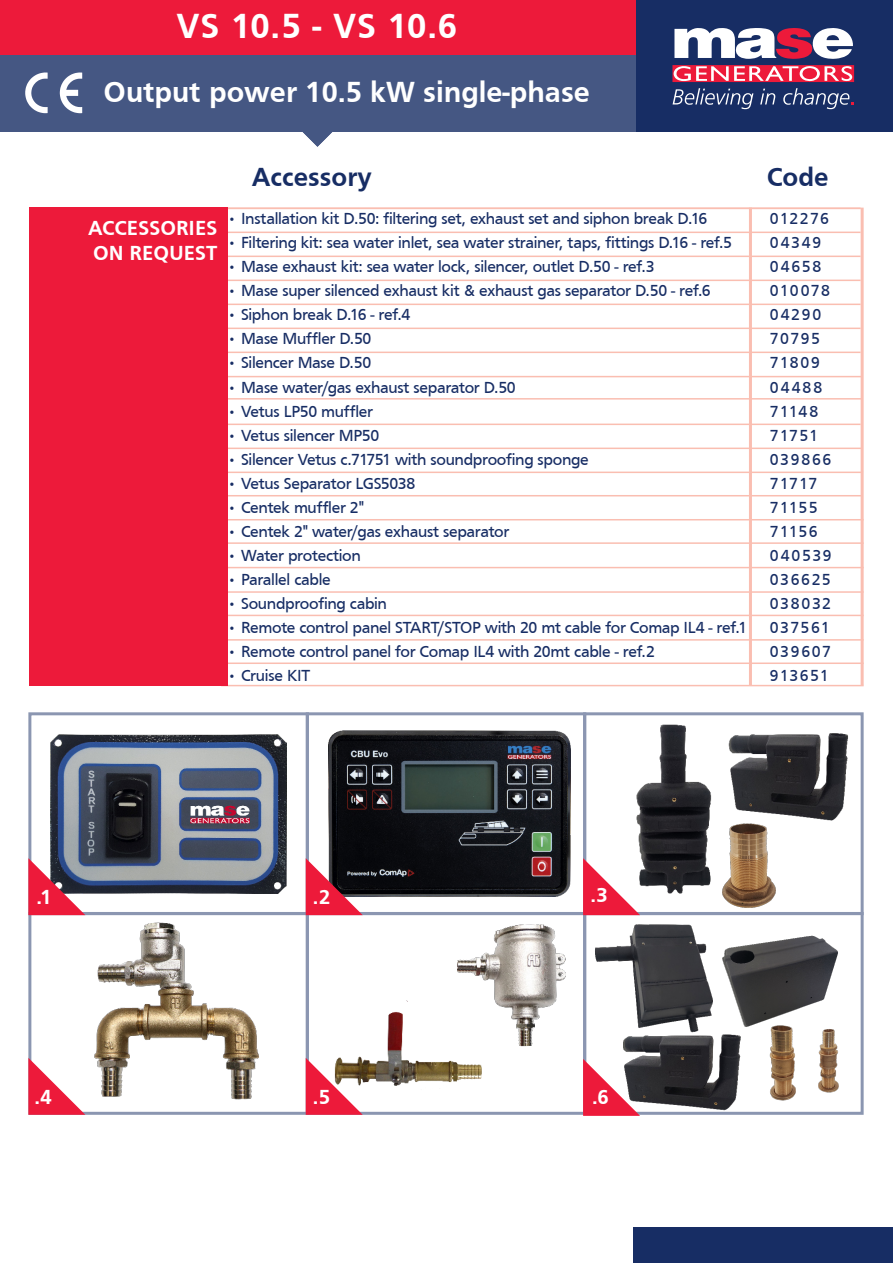
<style>
.page{position:relative;width:893px;height:1263px;background:#fff}
.page>*{position:absolute;margin:0;border:0;box-sizing:border-box;transform-origin:0 0}
._03_Modello_retro{font:700 36px "Frutiger";letter-spacing:.005em;color:#fff}
._03_Modello_retro-2{font:700 30px "Frutiger";color:#fff}
.t1{font:700 27px "Frutiger";color:#172d64}
.t2{font:700 21px "Frutiger";letter-spacing:-.005em;color:#fff}
._17_Asterisco{font:16.5px "Frutiger";letter-spacing:-.02em;color:#172d64}
</style>
<div class="page">
<div style="left:634px;top:0;width:259px;height:132px;background:#172d64"></div>
<svg style="left:674px;top:28px;width:179px;height:31px"></svg>
<svg style="left:672px;top:65px;width:182px;height:17px;background:#f05e74"></svg>
<svg style="left:673px;top:88px;width:80px;height:21px"></svg>
<svg style="left:760px;top:89px;width:15px;height:15px"></svg>
<svg style="left:783px;top:88px;width:71px;height:21px"></svg>
<div style="left:634px;top:1228px;width:259px;height:35px;background:#172d64"></div>
<div style="left:0;top:54px;width:636px;height:78px;background:#455783"></div>
<div style="left:0;top:0;width:636px;height:54px;background:#ed1a3a"></div>
<svg style="left:60px;top:73px;width:22px;height:40px"></svg>
<svg style="left:25px;top:73px;width:23px;height:41px"></svg>
<svg style="left:302px;top:132px;width:31px;height:15px"></svg>
<hr style="left:749px;top:208px;width:3px;height:477px;background:#fabeb1">
<hr style="left:861px;top:208px;width:3px;height:477px;background:#fabeb1">
<hr style="left:218px;top:232px;width:643px;height:1px;background:#fabeb1">
<hr style="left:218px;top:208px;width:643px;height:1px;background:#fabeb1">
<hr style="left:221px;top:472px;width:642px;height:1px;background:#fabeb1">
<hr style="left:221px;top:519px;width:643px;height:1px;background:#fabeb1">
<hr style="left:218px;top:352px;width:643px;height:1px;background:#fabeb1">
<hr style="left:218px;top:328px;width:643px;height:1px;background:#fabeb1">
<hr style="left:218px;top:304px;width:643px;height:1px;background:#fabeb1">
<hr style="left:218px;top:280px;width:643px;height:1px;background:#fabeb1">
<hr style="left:218px;top:256px;width:643px;height:1px;background:#fabeb1">
<hr style="left:218px;top:424px;width:643px;height:1px;background:#fabeb1">
<hr style="left:227px;top:495px;width:634px;height:1px;background:#fabeb1">
<hr style="left:227px;top:448px;width:634px;height:1px;background:#fabeb1">
<hr style="left:227px;top:398px;width:635px;height:2px;background:#fabeb1">
<hr style="left:227px;top:376px;width:635px;height:1px;background:#fabeb1">
<hr style="left:221px;top:542px;width:643px;height:2px;background:#fabeb1">
<div style="left:583px;top:912px;width:281px;height:203px;border:3px solid #8b96b1"></div>
<div style="left:28px;top:912px;width:281px;height:203px;border:3px solid #8b96b1"></div>
<div style="left:583px;top:712px;width:281px;height:203px;border:3px solid #8b96b1"></div>
<div style="left:306px;top:712px;width:280px;height:203px;border:3px solid #8b96b1"></div>
<img style="left:328px;top:730px;width:242px;height:167px">
<div style="left:28px;top:712px;width:281px;height:203px;border:3px solid #8b96b1"></div>
<img style="left:51px;top:734px;width:236px;height:159px">
<div style="left:306px;top:912px;width:280px;height:203px;border:3px solid #8b96b1"></div>
<svg style="left:28px;top:858px;width:57px;height:57px;background:#b44f66"></svg>
<svg style="left:28px;top:1058px;width:57px;height:57px"></svg>
<svg style="left:306px;top:858px;width:57px;height:57px;background:#9e3647"></svg>
<svg style="left:306px;top:1058px;width:57px;height:57px"></svg>
<svg style="left:583px;top:858px;width:57px;height:57px"></svg>
<svg style="left:583px;top:1059px;width:40px;height:57px"></svg>
<img style="left:613px;top:724px;width:98px;height:183px">
<img style="left:711px;top:733px;width:137px;height:88px">
<img style="left:705px;top:813px;width:89px;height:102px">
<img style="left:333px;top:924px;width:239px;height:189px">
<img style="left:585px;top:915px;width:138px;height:125px">
<img style="left:623px;top:1024px;width:131px;height:92px">
<img style="left:717px;top:932px;width:121px;height:96px">
<img style="left:754px;top:1022px;width:85px;height:79px">
<img style="left:80px;top:922px;width:179px;height:187px">
<hr style="left:221px;top:662px;width:643px;height:2px;background:#fabeb1">
<hr style="left:221px;top:639px;width:643px;height:2px;background:#fabeb1">
<hr style="left:221px;top:615px;width:643px;height:1px;background:#fabeb1">
<hr style="left:221px;top:591px;width:643px;height:2px;background:#fabeb1">
<hr style="left:221px;top:567px;width:643px;height:1px;background:#fabeb1">
<hr style="left:221px;top:685px;width:643px;height:1px;background:#fabeb1">
<div style="left:29px;top:207px;width:198px;height:479px;background:#ed1a3a"></div>
<p class="_03_Modello_retro" style="left:176px;top:5px;width:282px">VS 10.5 - VS 10.6</p>
<p class="_03_Modello_retro-2" style="left:104px;top:75px;width:488px">Output power 10.5 kW single-phase</p>
<p class="t2" style="left:88px;top:216px;width:131px">ACCESSORIES</p>
<p class="t2" style="left:93px;top:241px;width:126px">ON REQUEST</p>
<p class="t1" style="left:252px;top:161px;width:122px">Accessory</p>
<p class="t1" style="left:767px;top:161px;width:64px">Code</p>
<p class="_17_Asterisco" style="left:227px;top:210px;width:482px">• Installation kit D.50: filtering set, exhaust set and siphon break D.16</p>
<p class="_17_Asterisco" style="left:227px;top:234px;width:506px">• Filtering kit: sea water inlet, sea water strainer, taps, fittings D.16 - ref.5</p>
<p class="_17_Asterisco" style="left:227px;top:258px;width:429px">• Mase exhaust kit: sea water lock, silencer, outlet D.50 - ref.3</p>
<p class="_17_Asterisco" style="left:227px;top:282px;width:485px">• Mase super silenced exhaust kit &amp; exhaust gas separator D.50 - ref.6</p>
<p class="_17_Asterisco" style="left:227px;top:306px;width:185px">• Siphon break D.16 - ref.4</p>
<p class="_17_Asterisco" style="left:227px;top:330px;width:146px">• Mase Muffler D.50</p>
<p class="_17_Asterisco" style="left:227px;top:354px;width:145px">• Silencer Mase D.50</p>
<p class="_17_Asterisco" style="left:227px;top:378px;width:290px">• Mase water/gas exhaust separator D.50</p>
<p class="_17_Asterisco" style="left:227px;top:402px;width:147px">• Vetus LP50 muffler</p>
<p class="_17_Asterisco" style="left:227px;top:426px;width:154px">• Vetus silencer MP50</p>
<p class="_17_Asterisco" style="left:227px;top:450px;width:363px">• Silencer Vetus c.71751 with soundproofing sponge</p>
<p class="_17_Asterisco" style="left:227px;top:474px;width:190px">• Vetus Separator LGS5038</p>
<p class="_17_Asterisco" style="left:227px;top:498px;width:138px">• Centek muffler 2"</p>
<p class="_17_Asterisco" style="left:227px;top:522px;width:284px">• Centek 2" water/gas exhaust separator</p>
<p class="_17_Asterisco" style="left:227px;top:546px;width:135px">• Water protection</p>
<p class="_17_Asterisco" style="left:227px;top:570px;width:105px">• Parallel cable</p>
<p class="_17_Asterisco" style="left:227px;top:594px;width:161px">• Soundproofing cabin</p>
<p class="_17_Asterisco" style="left:227px;top:618px;width:521px">• Remote control panel START/STOP with 20 mt cable for Comap IL4 - ref.1</p>
<p class="_17_Asterisco" style="left:227px;top:642px;width:429px">• Remote control panel for Comap IL4 with 20mt cable - ref.2</p>
<p class="_17_Asterisco" style="left:227px;top:666px;width:84px">• Cruise KIT</p>
<p class="_17_Asterisco" style="left:770px;top:210px;width:61px">012276</p>
<p class="_17_Asterisco" style="left:770px;top:234px;width:53px">04349</p>
<p class="_17_Asterisco" style="left:770px;top:258px;width:53px">04658</p>
<p class="_17_Asterisco" style="left:770px;top:282px;width:62px">010078</p>
<p class="_17_Asterisco" style="left:770px;top:306px;width:53px">04290</p>
<p class="_17_Asterisco" style="left:770px;top:330px;width:52px">70795</p>
<p class="_17_Asterisco" style="left:770px;top:354px;width:52px">71809</p>
<p class="_17_Asterisco" style="left:770px;top:378px;width:54px">04488</p>
<p class="_17_Asterisco" style="left:770px;top:402px;width:50px">71148</p>
<p class="_17_Asterisco" style="left:770px;top:426px;width:49px">71751</p>
<p class="_17_Asterisco" style="left:770px;top:450px;width:63px">039866</p>
<p class="_17_Asterisco" style="left:770px;top:474px;width:49px">71717</p>
<p class="_17_Asterisco" style="left:770px;top:498px;width:49px">71155</p>
<p class="_17_Asterisco" style="left:770px;top:522px;width:49px">71156</p>
<p class="_17_Asterisco" style="left:770px;top:546px;width:63px">040539</p>
<p class="_17_Asterisco" style="left:770px;top:570px;width:62px">036625</p>
<p class="_17_Asterisco" style="left:770px;top:594px;width:63px">038032</p>
<p class="_17_Asterisco" style="left:770px;top:618px;width:61px">037561</p>
<p class="_17_Asterisco" style="left:770px;top:642px;width:63px">039607</p>
<p class="_17_Asterisco" style="left:770px;top:666px;width:60px">913651</p>
<p class="t2" style="left:36px;top:885px;width:17px">.1</p>
<p class="t2" style="left:34px;top:1084px;width:19px">.4</p>
<p class="t2" style="left:313px;top:885px;width:19px">.2</p>
<p class="t2" style="left:313px;top:1084px;width:19px">.5</p>
<p class="t2" style="left:590px;top:883px;width:19px">.3</p>
<p class="t2" style="left:592px;top:1085px;width:18px">.6</p>
</div>
